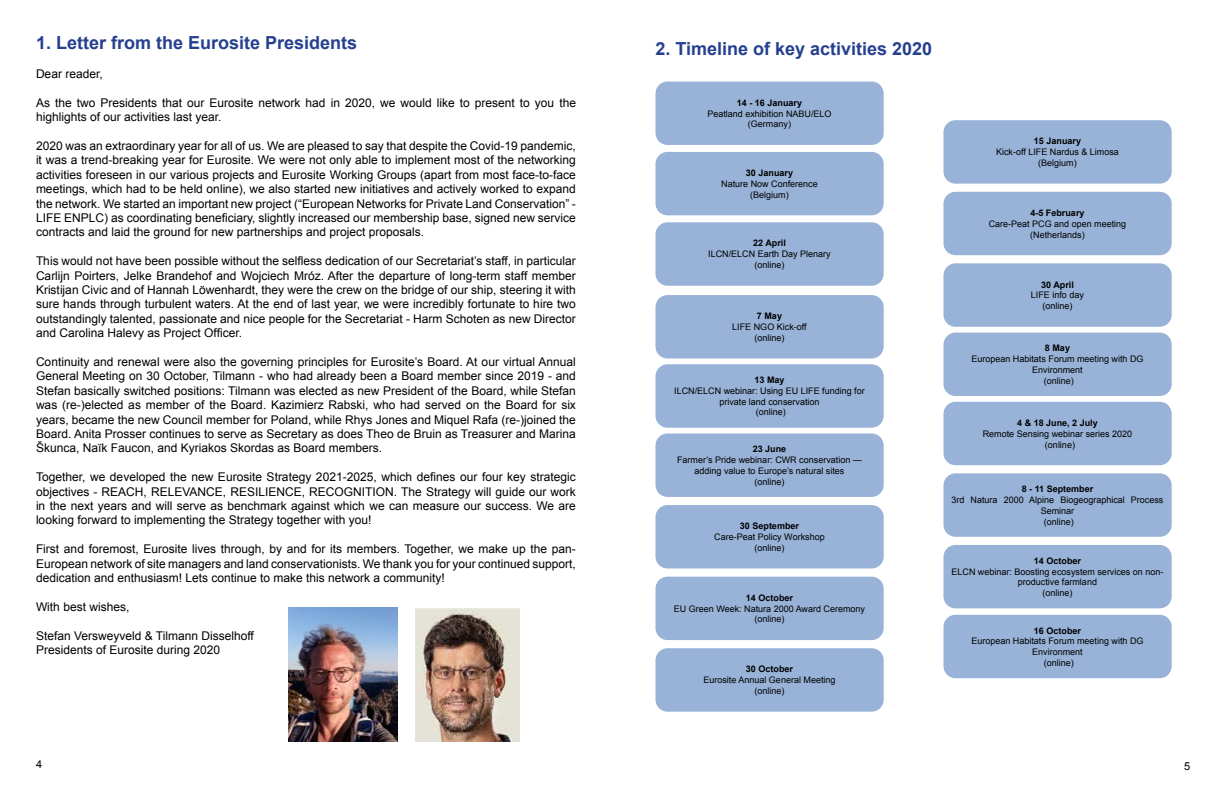
<style>
.page{position:relative;width:1224px;height:792px;background:#fff}
.page>*{position:absolute;margin:0;border:0;box-sizing:border-box;transform-origin:0 0}
.t1{font:700 18px "Arial";color:#25408f}
.t2{font:12px/14.4px "Arial";color:#000;text-align:justify}
.t3{font:11px "Arial";color:#000}
.t4{font:9px/10.8px "Arial";color:#000;text-align:center}
.t5{font:700 9px "Arial";color:#000}
</style>
<div class="page">
<img style="left:288px;top:608px;width:109px;height:134px">
<div style="left:655px;top:82px;width:229px;height:63px;background:#98b3d7;border-radius:12px"></div>
<div style="left:655px;top:152px;width:229px;height:63px;background:#98b3d7;border-radius:12px"></div>
<div style="left:655px;top:222px;width:229px;height:64px;background:#98b3d7;border-radius:12px"></div>
<div style="left:655px;top:295px;width:229px;height:63px;background:#98b3d7;border-radius:12px"></div>
<div style="left:655px;top:364px;width:229px;height:64px;background:#98b3d7;border-radius:12px"></div>
<div style="left:655px;top:434px;width:229px;height:63px;background:#98b3d7;border-radius:12px"></div>
<div style="left:655px;top:505px;width:229px;height:63px;background:#98b3d7;border-radius:12px"></div>
<div style="left:655px;top:577px;width:229px;height:63px;background:#98b3d7;border-radius:12px"></div>
<div style="left:943px;top:120px;width:229px;height:64px;background:#98b3d7;border-radius:12px"></div>
<div style="left:943px;top:192px;width:229px;height:63px;background:#98b3d7;border-radius:12px"></div>
<div style="left:943px;top:263px;width:229px;height:64px;background:#98b3d7;border-radius:12px"></div>
<div style="left:943px;top:333px;width:229px;height:63px;background:#98b3d7;border-radius:12px"></div>
<div style="left:943px;top:402px;width:229px;height:63px;background:#98b3d7;border-radius:12px"></div>
<div style="left:943px;top:473px;width:229px;height:64px;background:#98b3d7;border-radius:12px"></div>
<div style="left:943px;top:545px;width:229px;height:63px;background:#98b3d7;border-radius:12px"></div>
<div style="left:943px;top:615px;width:229px;height:63px;background:#98b3d7;border-radius:12px"></div>
<div style="left:655px;top:648px;width:229px;height:64px;background:#98b3d7;border-radius:12px"></div>
<img style="left:415px;top:608px;width:105px;height:134px">
<h1 class="t1" style="left:36px;top:31px;width:323px">1. Letter from the Eurosite Presidents</h1>
<p class="t2" style="left:36px;top:67px;width:68px">Dear reader,</p>
<p class="t2" style="left:36px;top:95px;width:542px">As the two Presidents that our Eurosite network had in 2020, we would like to present to you the highlights of our activities last year.</p>
<p class="t2" style="left:36px;top:139px;width:541px">2020 was an extraordinary year for all of us. We are pleased to say that despite the Covid-19 pandemic, it was a trend-breaking year for Eurosite. We were not only able to implement most of the networking activities foreseen in our various projects and Eurosite Working Groups (apart from most face-to-face meetings, which had to be held online), we also started new initiatives and actively worked to expand the network. We started an important new project (“European Networks for Private Land Conservation” - LIFE ENPLC) as coordinating beneficiary, slightly increased our membership base, signed new service contracts and laid the ground for new partnerships and project proposals.</p>
<p class="t2" style="left:36px;top:254px;width:541px">This would not have been possible without the selfless dedication of our Secretariat’s staff, in particular Carlijn Poirters, Jelke Brandehof and Wojciech Mróz. After the departure of long-term staff member Kristijan Civic and of Hannah Löwenhardt, they were the crew on the bridge of our ship, steering it with sure hands through turbulent waters. At the end of last year, we were incredibly fortunate to hire two outstandingly talented, passionate and nice people for the Secretariat - Harm Schoten as new Director and Carolina Halevy as Project Officer.</p>
<p class="t2" style="left:36px;top:355px;width:541px">Continuity and renewal were also the governing principles for Eurosite’s Board. At our virtual Annual General Meeting on 30 October, Tilmann - who had already been a Board member since 2019 - and Stefan basically switched positions: Tilmann was elected as new President of the Board, while Stefan was (re-)elected as member of the Board. Kazimierz Rabski, who had served on the Board for six years, became the new Council member for Poland, while Rhys Jones and Miquel Rafa (re-)joined the Board. Anita Prosser continues to serve as Secretary as does Theo de Bruin as Treasurer and Marina Škunca, Naïk Faucon, and Kyriakos Skordas as Board members.</p>
<p class="t2" style="left:36px;top:470px;width:541px">Together, we developed the new Eurosite Strategy 2021-2025, which defines our four key strategic objectives - REACH, RELEVANCE, RESILIENCE, RECOGNITION. The Strategy will guide our work in the next years and will serve as benchmark against which we can measure our success. We are looking forward to implementing the Strategy together with you!</p>
<p class="t2" style="left:36px;top:542px;width:541px">First and foremost, Eurosite lives through, by and for its members. Together, we make up the pan-European network of site managers and land conservationists. We thank you for your continued support, dedication and enthusiasm! Lets continue to make this network a community!</p>
<p class="t2" style="left:36px;top:599px;width:95px">With best wishes,</p>
<p class="t2" style="left:36px;top:628px;width:219px">Stefan Versweyveld &amp; Tilmann Disselhoff<br>Presidents of Eurosite during 2020</p>
<h1 class="t1" style="left:656px;top:37px;width:278px">2. Timeline of key activities 2020</h1>
<p class="t5" style="left:737px;top:97px;width:67px">14 - 16 January</p>
<p class="t4" style="left:707px;top:108px;width:126px">Peatland exhibition NABU/ELO (Germany)</p>
<p class="t5" style="left:746px;top:167px;width:49px">30 January</p>
<p class="t4" style="left:721px;top:178px;width:98px">Nature Now Conference (Belgium)</p>
<p class="t5" style="left:753px;top:237px;width:34px">22 April</p>
<p class="t4" style="left:708px;top:249px;width:124px">ILCN/ELCN Earth Day Plenary (online)</p>
<p class="t5" style="left:757px;top:310px;width:27px">7 May</p>
<p class="t4" style="left:732px;top:322px;width:76px">LIFE NGO Kick-off (online)</p>
<p class="t5" style="left:754px;top:374px;width:32px">13 May</p>
<p class="t4" style="left:674px;top:385px;width:192px">ILCN/ELCN webinar: Using EU LIFE funding for private land conservation<br>(online)</p>
<p class="t5" style="left:753px;top:443px;width:35px">23 June</p>
<p class="t4" style="left:677px;top:455px;width:186px">Farmer’s Pride webinar: CWR conservation — adding value to Europe’s natural sites<br>(online)</p>
<p class="t5" style="left:740px;top:520px;width:61px">30 September</p>
<p class="t4" style="left:714px;top:532px;width:112px">Care-Peat Policy Workshop (online)</p>
<p class="t5" style="left:746px;top:592px;width:49px">14 October</p>
<p class="t4" style="left:674px;top:603px;width:193px">EU Green Week: Natura 2000 Award Ceremony (online)</p>
<p class="t5" style="left:746px;top:663px;width:49px">30 October</p>
<p class="t4" style="left:703px;top:675px;width:134px">Eurosite Annual General Meeting (online)</p>
<p class="t5" style="left:1034px;top:135px;width:49px">15 January</p>
<p class="t4" style="left:996px;top:147px;width:124px">Kick-off LIFE Nardus &amp; Limosa (Belgium)</p>
<p class="t5" style="left:1030px;top:207px;width:56px">4-5 February</p>
<p class="t4" style="left:989px;top:218px;width:139px">Care-Peat PCG and open meeting (Netherlands)</p>
<p class="t5" style="left:1041px;top:278px;width:34px">30 April</p>
<p class="t4" style="left:1031px;top:290px;width:55px">LIFE info day (online)</p>
<p class="t5" style="left:1045px;top:342px;width:27px">8 May</p>
<p class="t4" style="left:971px;top:354px;width:174px">European Habitats Forum meeting with DG<br>Environment<br>(online)</p>
<p class="t5" style="left:1017px;top:417px;width:82px">4 &amp; 18 June, 2 July</p>
<p class="t4" style="left:983px;top:428px;width:151px">Remote Sensing webinar series 2020 (online)</p>
<p class="t5" style="left:1022px;top:483px;width:73px">8 - 11 September</p>
<p class="t4" style="left:951px;top:494px;width:213px">3rd Natura 2000 Alpine Biogeographical Process<br>Seminar<br>(online)</p>
<p class="t5" style="left:1034px;top:555px;width:49px">14 October</p>
<p class="t4" style="left:951px;top:566px;width:213px">ELCN webinar: Boosting ecosystem services on non&shy;productive farmland<br>(online)</p>
<p class="t5" style="left:1034px;top:624px;width:49px">16 October</p>
<p class="t4" style="left:971px;top:636px;width:174px">European Habitats Forum meeting with DG<br>Environment<br>(online)</p>
<p class="t3" style="left:36px;top:757px;width:8px">4</p>
<p class="t3" style="left:1184px;top:759px;width:8px">5</p>
</div>
